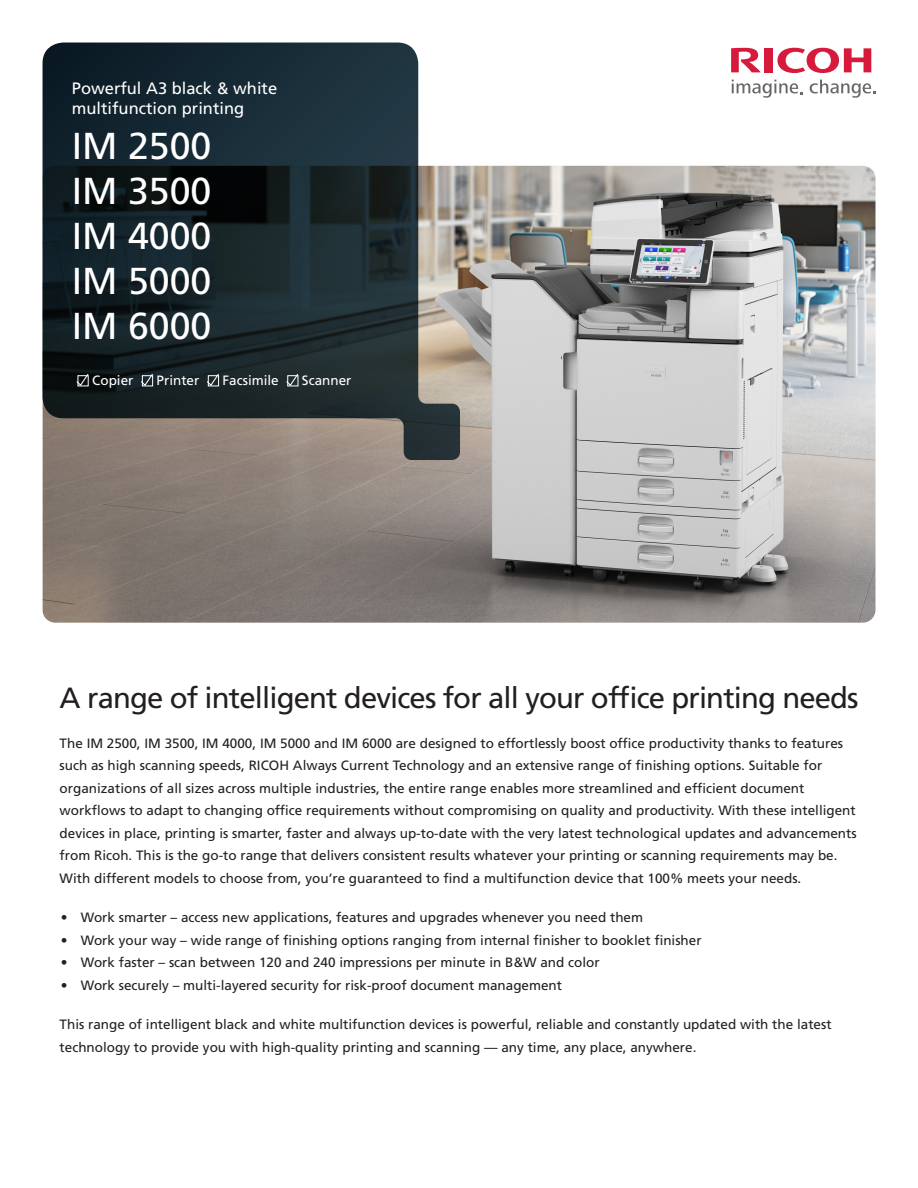
<style>
.page{position:relative;width:918px;height:1188px;background:#fff}
.page>*{position:absolute;margin:0;border:0;box-sizing:border-box;transform-origin:0 0}
.Balloon_-_Large{font:37.5px "Frutiger LT Std";color:#fff}
.Balloon_-_Medium{font:37.5px "Frutiger LT Std";color:#fff}
.t1{font:29.25px "Frutiger LT Std";letter-spacing:-.03em;color:#231f20}
.Balloon_-_Medium-2{font:16.5px/19.8px "Frutiger LT Std";color:#fff}
.Body{font:13.5px/22.5px "Frutiger LT Std";color:#231f20}
.Balloon_-_Small{font:13.5px "Frutiger LT Std";color:#fff}
</style>
<div class="page">
<img style="left:43px;top:166px;width:832px;height:457px">
<svg style="left:43px;top:43px;width:417px;height:417px;background:#333d40"></svg>
<svg style="left:76px;top:373px;width:13px;height:14px"></svg>
<div style="left:78px;top:375px;width:10px;height:11px;border:1px solid #fff"></div>
<svg style="left:140px;top:373px;width:14px;height:14px"></svg>
<div style="left:142px;top:375px;width:11px;height:11px;border:1px solid #fff"></div>
<svg style="left:206px;top:373px;width:14px;height:14px"></svg>
<div style="left:208px;top:375px;width:11px;height:11px;border:1px solid #fff"></div>
<svg style="left:285px;top:373px;width:14px;height:14px"></svg>
<div style="left:288px;top:375px;width:10px;height:11px;border:1px solid #fff"></div>
<svg style="left:777px;top:48px;width:94px;height:25px"></svg>
<div style="left:765px;top:48px;width:8px;height:24px;background:#d7193c"></div>
<svg style="left:731px;top:48px;width:30px;height:24px"></svg>
<svg style="left:732px;top:80px;width:71px;height:18px"></svg>
<svg style="left:810px;top:80px;width:65px;height:18px"></svg>
<p class="Balloon_-_Medium-2" style="left:72px;top:78px;width:207px">Powerful A3 black &amp; white multifunction printing</p>
<p class="Balloon_-_Medium" style="left:72px;top:124px;width:141px">IM 2500</p>
<p class="Balloon_-_Large" style="left:72px;top:169px;width:141px">IM 3500</p>
<p class="Balloon_-_Large" style="left:72px;top:214px;width:141px">IM 4000</p>
<p class="Balloon_-_Large" style="left:72px;top:259px;width:141px">IM 5000</p>
<p class="Balloon_-_Large" style="left:72px;top:304px;width:141px">IM 6000</p>
<p class="Balloon_-_Small" style="left:92px;top:373px;width:43px">Copier</p>
<p class="Balloon_-_Small" style="left:157px;top:373px;width:44px">Printer</p>
<p class="Balloon_-_Small" style="left:223px;top:373px;width:58px">Facsimile</p>
<p class="Balloon_-_Small" style="left:302px;top:373px;width:51px">Scanner</p>
<p class="t1" style="left:60px;top:681px;width:801px">A range of intelligent devices for all your office printing needs</p>
<p class="Body" style="left:60px;top:732px;width:798px">The IM 2500, IM 3500, IM 4000, IM 5000 and IM 6000 are designed to effortlessly boost office productivity thanks to features such as high scanning speeds, RICOH Always Current Technology and an extensive range of finishing options. Suitable for organizations of all sizes across multiple industries, the entire range enables more streamlined and efficient document workflows to adapt to changing office requirements without compromising on quality and productivity. With these intelligent devices in place, printing is smarter, faster and always up-to-date with the very latest technological updates and advancements from Ricoh. This is the go-to range that delivers consistent results whatever your printing or scanning requirements may be.<br>With different models to choose from, you’re guaranteed to find a multifunction device that 100% meets your needs.</p>
<p class="Body" style="left:61px;top:907px;width:584px">• Work smarter – access new applications, features and upgrades whenever you need them</p>
<p class="Body" style="left:61px;top:929px;width:642px">• Work your way – wide range of finishing options ranging from internal finisher to booklet finisher</p>
<p class="Body" style="left:61px;top:952px;width:540px">• Work faster – scan between 120 and 240 impressions per minute in B&amp;W and color</p>
<p class="Body" style="left:61px;top:974px;width:503px">• Work securely – multi-layered security for risk-proof document management</p>
<p class="Body" style="left:60px;top:1014px;width:773px">This range of intelligent black and white multifunction devices is powerful, reliable and constantly updated with the latest technology to provide you with high-quality printing and scanning — any time, any place, anywhere.</p>
</div>
